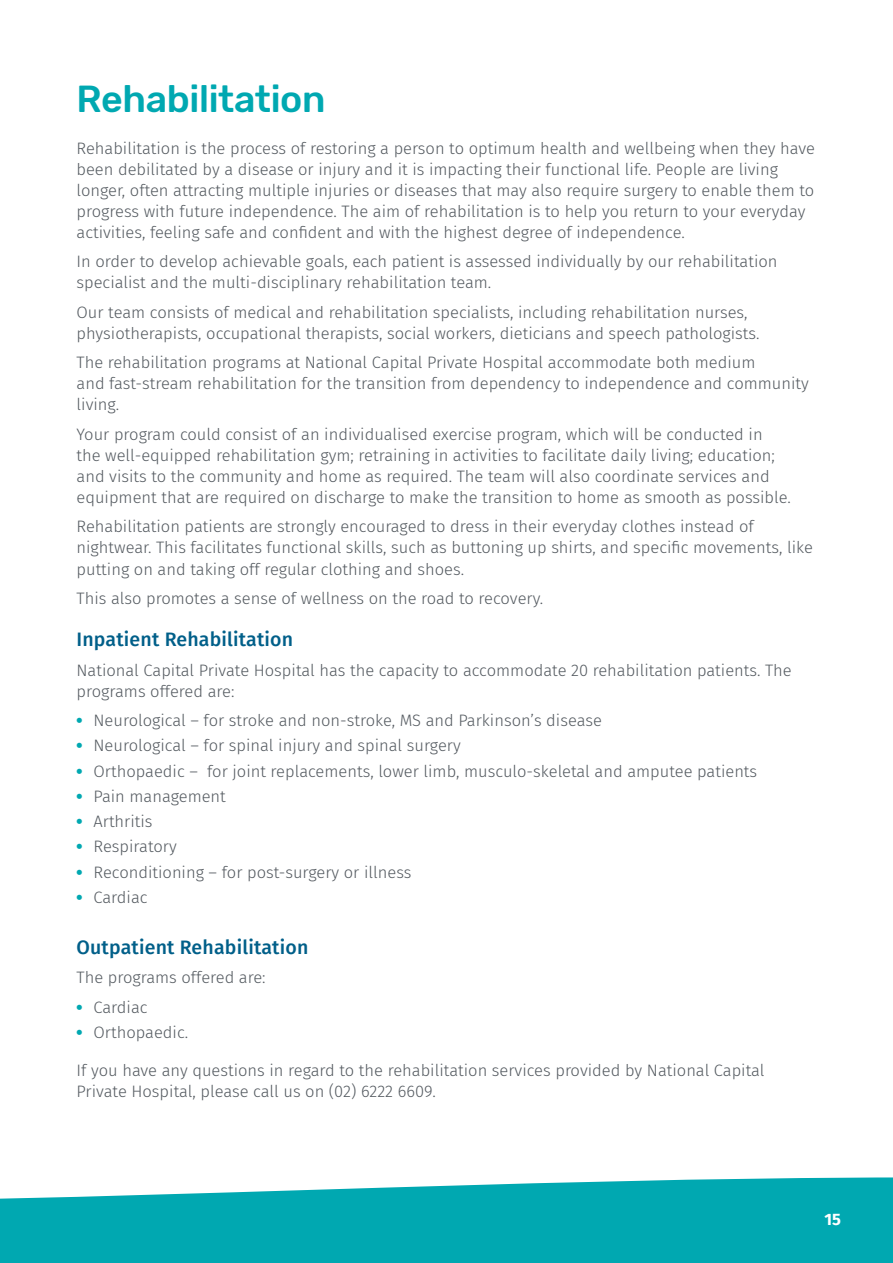
<style>
.page{position:relative;width:893px;height:1263px;background:#fff}
.page>*{position:absolute;margin:0;border:0;box-sizing:border-box;transform-origin:0 0}
.t1{font:500 37.5px "Rubik";letter-spacing:-.01em;color:#00a8b1}
.t2{font:500 19.5px "Fira Sans";letter-spacing:.01em;color:#005f89}
.t3{font:300 16.5px/21px "Fira Sans";color:#53595f}
.t4{font:700 16.5px "Fira Sans";color:#fff}
.s1{font-weight:900;color:#00a8b1}
</style>
<div class="page">
<svg style="left:0;top:1177px;width:893px;height:86px;background:#1cb1b9"></svg>
<h1 class="t1" style="left:77px;top:77px;width:250px">Rehabilitation</h1>
<p class="t3" style="left:77px;top:138px;width:740px">Rehabilitation is the process of restoring a person to optimum health and wellbeing when they have been debilitated by a disease or injury and it is impacting their functional life. People are living longer, often attracting multiple injuries or diseases that may also require surgery to enable them to progress with future independence. The aim of rehabilitation is to help you return to your everyday activities, feeling safe and confident and with the highest degree of independence.</p>
<p class="t3" style="left:77px;top:251px;width:703px">In order to develop achievable goals, each patient is assessed individually by our rehabilitation specialist and the multi-disciplinary rehabilitation team.</p>
<p class="t3" style="left:77px;top:302px;width:684px">Our team consists of medical and rehabilitation specialists, including rehabilitation nurses, physiotherapists, occupational therapists, social workers, dieticians and speech pathologists.</p>
<p class="t3" style="left:77px;top:352px;width:734px">The rehabilitation programs at National Capital Private Hospital accommodate both medium<br>and fast-stream rehabilitation for the transition from dependency to independence and community living.</p>
<p class="t3" style="left:77px;top:424px;width:716px">Your program could consist of an individualised exercise program, which will be conducted in<br>the well-equipped rehabilitation gym; retraining in activities to facilitate daily living; education; and visits to the community and home as required. The team will also coordinate services and equipment that are required on discharge to make the transition to home as smooth as possible.</p>
<p class="t3" style="left:77px;top:516px;width:738px">Rehabilitation patients are strongly encouraged to dress in their everyday clothes instead of nightwear. This facilitates functional skills, such as buttoning up shirts, and specific movements, like putting on and taking off regular clothing and shoes.</p>
<p class="t3" style="left:77px;top:588px;width:468px">This also promotes a sense of wellness on the road to recovery.</p>
<p class="t2" style="left:77px;top:624px;width:218px">Inpatient Rehabilitation</p>
<p class="t3" style="left:77px;top:659px;width:717px">National Capital Private Hospital has the capacity to accommodate 20 rehabilitation patients. The programs offered are:</p>
<p class="t3" style="left:77px;top:710px;width:527px"><span class="s1">•</span> Neurological – for stroke and non-stroke, MS and Parkinson’s disease</p>
<p class="t3" style="left:77px;top:735px;width:386px"><span class="s1">•</span> Neurological – for spinal injury and spinal surgery</p>
<p class="t3" style="left:77px;top:760px;width:682px"><span class="s1">•</span> Orthopaedic – for joint replacements, lower limb, musculo-skeletal and amputee patients</p>
<p class="t3" style="left:77px;top:786px;width:151px"><span class="s1">•</span> Pain management</p>
<p class="t3" style="left:77px;top:811px;width:78px"><span class="s1">•</span> Arthritis</p>
<p class="t3" style="left:77px;top:836px;width:102px"><span class="s1">•</span> Respiratory</p>
<p class="t3" style="left:77px;top:861px;width:336px"><span class="s1">•</span> Reconditioning – for post-surgery or illness</p>
<p class="t3" style="left:77px;top:887px;width:73px"><span class="s1">•</span> Cardiac</p>
<p class="t2" style="left:77px;top:931px;width:233px">Outpatient Rehabilitation</p>
<p class="t3" style="left:77px;top:967px;width:191px">The programs offered are:</p>
<p class="t3" style="left:77px;top:996px;width:73px"><span class="s1">•</span> Cardiac</p>
<p class="t3" style="left:77px;top:1022px;width:113px"><span class="s1">•</span> Orthopaedic.</p>
<p class="t3" style="left:77px;top:1060px;width:690px">If you have any questions in regard to the rehabilitation services provided by National Capital<br>Private Hospital, please call us on (02) 6222 6609.</p>
<p class="t4" style="left:824px;top:1205px;width:18px">15</p>
</div>
